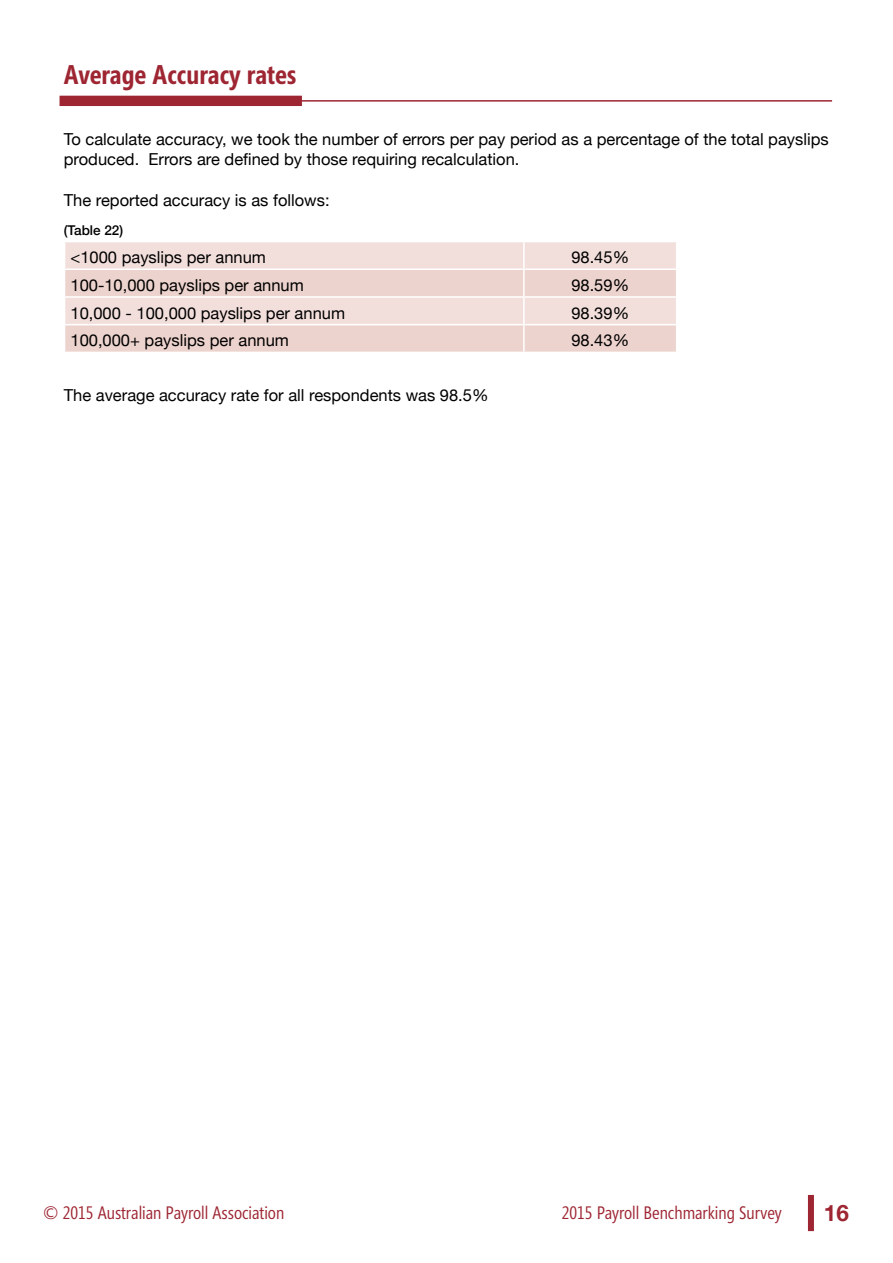
<style>
.page{position:relative;width:893px;height:1263px;background:#fff}
.page>*{position:absolute;margin:0;border:0;box-sizing:border-box;transform-origin:0 0}
.t1{font:700 27px "Segoe Condensed";color:#9e2532}
.t2{font:700 22.5px "Helvetica Neue";color:#9e2532}
.t3{font:18px "Segoe Condensed";color:#9e2532}
.t4{font:16.5px/19.8px "Helvetica Neue";color:#000}
.t5{font:500 13.5px "Helvetica Neue";color:#000}
</style>
<div class="page">
<div style="left:808px;top:1195px;width:6px;height:36px;background:#9e2532"></div>
<div style="left:65px;top:242px;width:611px;height:26px;background:#f2dfdb"></div>
<svg style="left:65px;top:270px;width:611px;height:82px;background:#eed7d2"></svg>
<hr style="left:523px;top:242px;width:2px;height:26px;background:#fff">
<hr style="left:523px;top:270px;width:2px;height:26px;background:#fff">
<hr style="left:64px;top:296px;width:460px;height:2px;background:#fff">
<hr style="left:524px;top:296px;width:153px;height:2px;background:#fff">
<hr style="left:523px;top:298px;width:2px;height:26px;background:#fff">
<hr style="left:64px;top:324px;width:460px;height:1px;background:#fff">
<hr style="left:524px;top:324px;width:153px;height:1px;background:#fff">
<hr style="left:523px;top:325px;width:2px;height:27px;background:#fff">
<hr style="left:60px;top:100px;width:772px;height:2px;background:#9e2532">
<div style="left:60px;top:96px;width:242px;height:10px;background:#9e2532"></div>
<h1 class="t1" style="left:64px;top:59px;width:234px">Average Accuracy rates</h1>
<p class="t4" style="left:64px;top:129px;width:766px">To calculate accuracy, we took the number of errors per pay period as a percentage of the total payslips produced. Errors are defined by those requiring recalculation.</p>
<p class="t4" style="left:64px;top:190px;width:267px">The reported accuracy is as follows:</p>
<p class="t5" style="left:64px;top:219px;width:61px">(Table 22)</p>
<p class="t4" style="left:71px;top:247px;width:197px">&lt;1000 payslips per annum</p>
<p class="t4" style="left:571px;top:247px;width:59px">98.45%</p>
<p class="t4" style="left:71px;top:275px;width:235px">100-10,000 payslips per annum</p>
<p class="t4" style="left:571px;top:275px;width:59px">98.59%</p>
<p class="t4" style="left:71px;top:303px;width:276px">10,000 - 100,000 payslips per annum</p>
<p class="t4" style="left:571px;top:303px;width:59px">98.39%</p>
<p class="t4" style="left:71px;top:330px;width:220px">100,000+ payslips per annum</p>
<p class="t4" style="left:571px;top:330px;width:59px">98.43%</p>
<p class="t4" style="left:64px;top:385px;width:426px">The average accuracy rate for all respondents was 98.5%</p>
<p class="t3" style="left:43px;top:1202px;width:242px">© 2015 Australian Payroll Association</p>
<p class="t3" style="left:562px;top:1202px;width:221px">2015 Payroll Benchmarking Survey</p>
<h2 class="t2" style="left:824px;top:1199px;width:27px">16</h2>
</div>
